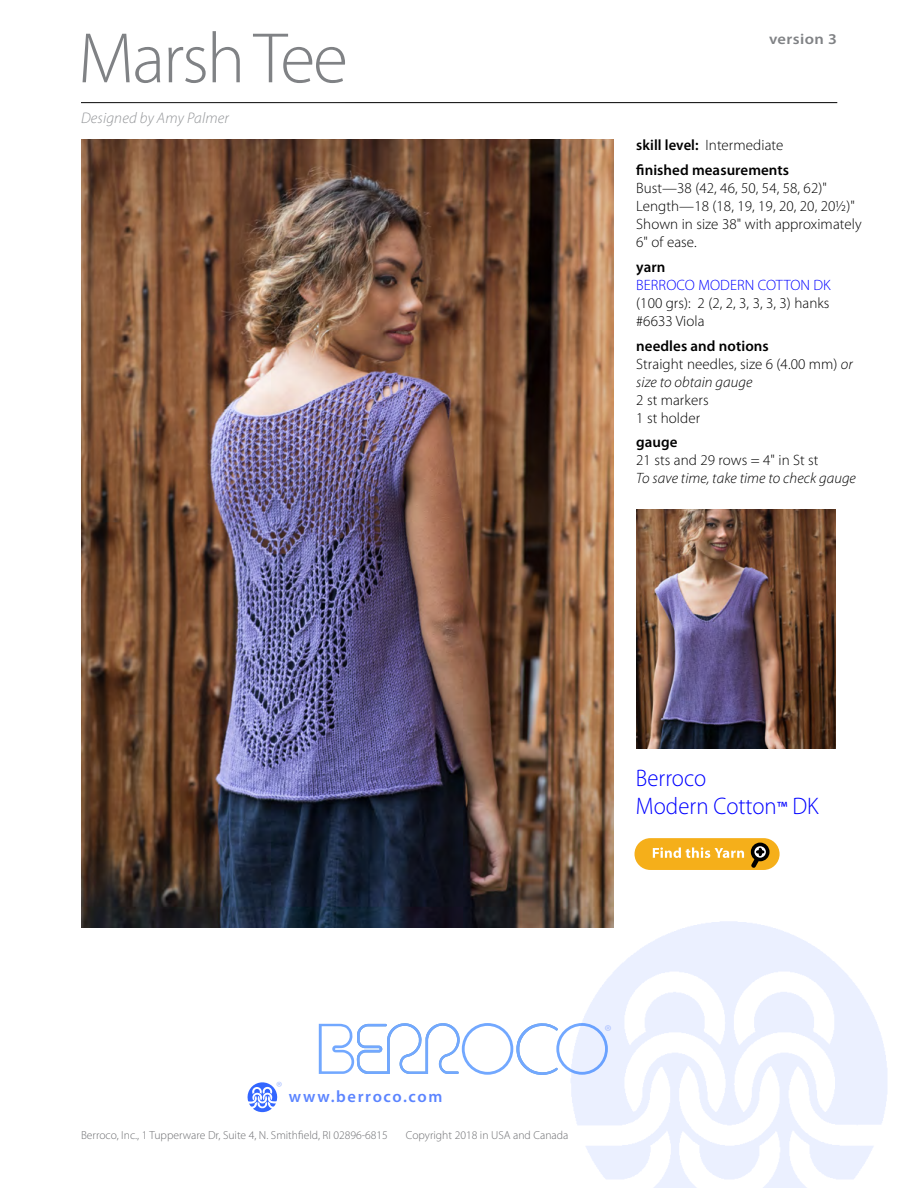
<style>
.page{position:relative;width:918px;height:1188px;background:#fff}
.page>*{position:absolute;margin:0;border:0;box-sizing:border-box;transform-origin:0 0}
.t1{font:300 72px "Myriad Pro";letter-spacing:-.03em;color:#808285}
.t2{font:300 24px/27.8px "Myriad Pro";color:#00f;scale:.95 1}
.t3{font:17.25px "Myriad Pro";color:#adc2ff}
.t4{font:600 16.5px "Myriad Pro";letter-spacing:.1em;color:#5c85ff}
.t5{font:italic 300 15.3px "Myriad Pro";letter-spacing:.01em;color:#939598}
.t6{font:300 15px/18px "Myriad Pro";letter-spacing:.005em;color:#000}
.t7{font:600 15px/24.8px "Myriad Pro";letter-spacing:.005em;color:#000}
.t8{font:italic 300 15px "Myriad Pro";letter-spacing:.005em;color:#000}
.t9{font:300 15px "Myriad Pro";letter-spacing:.005em;color:#00f}
.t10{font:600 15px "Myriad Pro";letter-spacing:.025em;color:#808285;scale:1.1 1}
.t11{font:15px "Myriad Pro";color:#adc2ff}
.t12{font:300 11.7px "Myriad Pro";color:#6d6e71}
.s1{font-weight:300}
.s2{font-weight:600}
.s3{font-style:italic}
.s4{font-weight:400;font-size:18px}
</style>
<div class="page">
<svg style="left:247px;top:1082px;width:31px;height:30px"></svg>
<svg style="left:319px;top:1023px;width:289px;height:53px"></svg>
<img style="left:81px;top:140px;width:532px;height:788px">
<hr style="left:81px;top:102px;width:756px;height:1px;background:#000">
<div style="left:52px;top:1px;width:324px;height:113px;background:#fff"></div>
<img style="left:636px;top:510px;width:199px;height:238px">
<div style="left:635px;top:838px;width:145px;height:32px;background:#f5af1a;border-radius:16px"></div>
<div style="left:751px;top:843px;width:19px;height:18px;border:4px solid #000;border-radius:50%"></div>
<svg style="left:653px;top:847px;width:111px;height:21px"></svg>
<h1 class="t1" style="left:78px;top:15px;width:271px">Marsh Tee</h1>
<p class="t5" style="left:81px;top:109px;width:149px">Designed by Amy Palmer</p>
<p class="t10" style="left:769px;top:29px;width:63px">version 3</p>
<p class="t7" style="left:636px;top:132px;width:154px">skill level: <span class="s1">Intermediate </span>finished measurements</p>
<p class="t6" style="left:636px;top:179px;width:227px">Bust—38 (42, 46, 50, 54, 58, 62)"<br>Length—18 (18, 19, 19, 20, 20, 20½)"<br>Shown in size 38" with approximately<br>6" of ease.</p>
<p class="t7" style="left:636px;top:254px;width:31px">yarn</p>
<p class="t9" style="left:636px;top:276px;width:196px">BERROCO MODERN COTTON DK</p>
<p class="t6" style="left:636px;top:294px;width:195px">(100 grs): 2 (2, 2, 3, 3, 3, 3) hanks #6633 Viola</p>
<p class="t6" style="left:636px;top:336px;width:218px"><span class="s2">needles and notions<br></span>Straight needles, size 6 (4.00 mm) <span class="s3">or size to obtain gauge</span></p>
<p class="t6" style="left:636px;top:390px;width:74px">2 st markers<br>1 st holder</p>
<p class="t7" style="left:636px;top:429px;width:43px">gauge</p>
<p class="t6" style="left:636px;top:451px;width:184px">21 sts and 29 rows = 4" in St st</p>
<p class="t8" style="left:636px;top:469px;width:221px">To save time, take time to check gauge</p>
<h2 class="t2" style="left:636px;top:764px;width:194px">Berroco<br>Modern Cotton<span class="s4">™</span> DK</h2>
<p class="t11" style="left:276px;top:1077px;width:8px">®</p>
<p class="t4" style="left:289px;top:1086px;width:155px">www.berroco.com</p>
<p class="t12" style="left:81px;top:1128px;width:309px">Berroco, Inc., 1 Tupperware Dr, Suite 4, N. Smithfield, RI 02896-6815</p>
<p class="t12" style="left:406px;top:1128px;width:164px">Copyright 2018 in USA and Canada</p>
<p class="t3" style="left:604px;top:1021px;width:9px">®</p>
</div>
